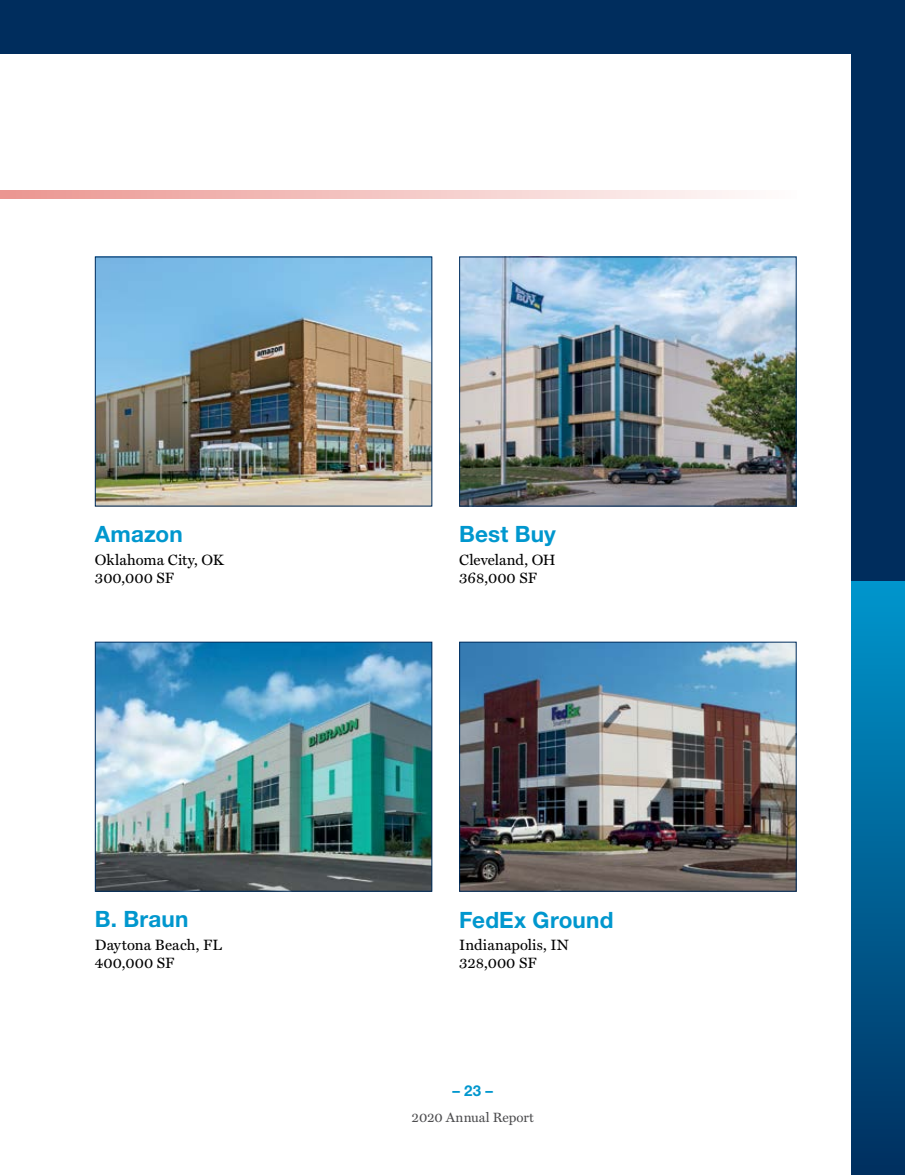
<style>
.page{position:relative;width:905px;height:1175px;background:#fff}
.page>*{position:absolute;margin:0;border:0;box-sizing:border-box;transform-origin:0 0}
.t1{font:700 22.5px "Helvetica Neue LT Std";letter-spacing:.005em;color:#0097ce}
.t2{font:15px/18px "Miller Text";letter-spacing:.005em;color:#000}
.t3{font:700 15px "Helvetica Neue LT Std";color:#0097ce}
.t4{font:13.5px "Miller Text";color:#4d4d4f}
</style>
<div class="page">
<svg style="left:851px;top:580px;width:53px;height:594px;background:#006295"></svg>
<div style="left:0;top:0;width:904px;height:580px;background:#002d5d"></div>
<div style="left:0;top:54px;width:850px;height:1120px;background:#fff"></div>
<img style="left:461px;top:644px;width:333px;height:245px">
<div style="left:459px;top:642px;width:337px;height:249px;border:1px solid #002d5d"></div>
<svg style="left:0;top:190px;width:735px;height:8px;background:#f3c5c2"></svg>
<img style="left:97px;top:258px;width:333px;height:246px">
<img style="left:461px;top:258px;width:333px;height:246px">
<div style="left:459px;top:256px;width:337px;height:250px;border:1px solid #002d5d"></div>
<img style="left:97px;top:644px;width:333px;height:245px">
<div style="left:95px;top:642px;width:337px;height:249px;border:1px solid #002d5d"></div>
<h1 class="t1" style="left:95px;top:520px;width:89px">Amazon</h1>
<p class="t2" style="left:95px;top:551px;width:130px">Oklahoma City, OK<br>300,000 SF</p>
<h1 class="t1" style="left:95px;top:905px;width:95px">B. Braun</h1>
<p class="t2" style="left:95px;top:936px;width:129px">Daytona Beach, FL<br>400,000 SF</p>
<h1 class="t1" style="left:459px;top:520px;width:98px">Best Buy</h1>
<p class="t2" style="left:459px;top:551px;width:98px">Cleveland, OH<br>368,000 SF</p>
<h1 class="t1" style="left:459px;top:906px;width:156px">FedEx Ground</h1>
<p class="t2" style="left:459px;top:936px;width:111px">Indianapolis, IN<br>328,000 SF</p>
<p class="t3" style="left:452px;top:1081px;width:42px">– 23 –</p>
<p class="t4" style="left:411px;top:1109px;width:124px">2020 Annual Report</p>
</div>
